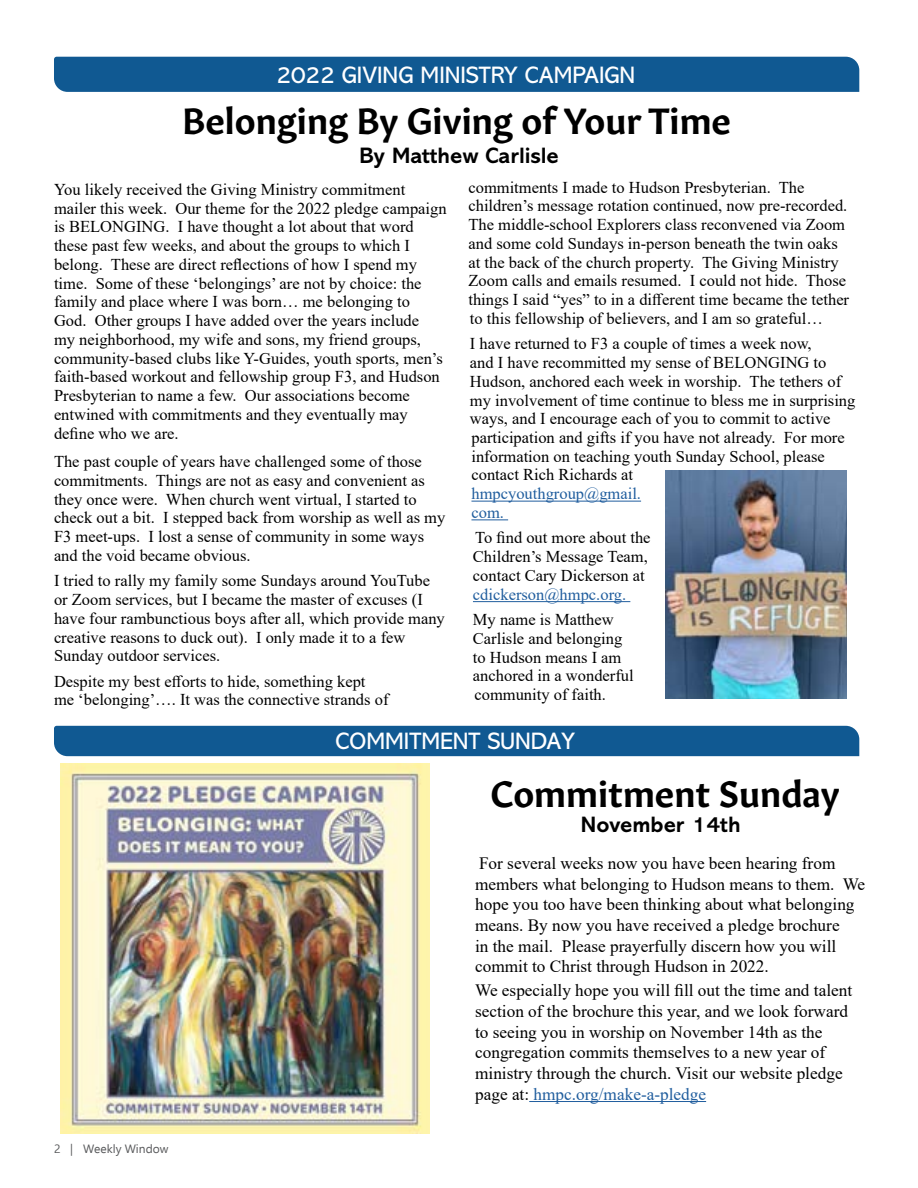
<style>
.page{position:relative;width:918px;height:1188px;background:#fff}
.page>*{position:absolute;margin:0;border:0;box-sizing:border-box;transform-origin:0 0}
.t1{font:600 36px "Gitan Latn";color:#000}
.t2{font:24px "Abadi MT Pro";color:#fff}
.t3{font:700 22.5px "Abadi MT Pro";color:#000}
.t4{font:17.25px/20.7px "Times New Roman";color:#000}
.t5{font:16.5px/18.8px "Times New Roman";color:#000}
.t6{font:16.5px/18.8px "Times New Roman";color:#215e9e}
.t7{font:12px "Ebrima";color:#58595b}
.s1{color:#215e9e}
</style>
<div class="page">
<div style="left:54px;top:726px;width:805px;height:30px;background:#105992"></div>
<div style="left:54px;top:57px;width:805px;height:35px;background:#105992"></div>
<hr style="left:471px;top:501px;width:170px;height:1px;background:#215e9e">
<hr style="left:471px;top:519px;width:37px;height:1px;background:#215e9e">
<hr style="left:473px;top:601px;width:157px;height:1px;background:#215e9e">
<hr style="left:529px;top:1101px;width:177px;height:1px;background:#215e9e">
<img style="left:665px;top:471px;width:181px;height:227px">
<img style="left:61px;top:764px;width:369px;height:370px">
<h2 class="t2" style="left:277px;top:61px;width:360px">2022 GIVING MINISTRY CAMPAIGN</h2>
<h1 class="t1" style="left:182px;top:90px;width:550px">Belonging By Giving of Your Time</h1>
<h3 class="t3" style="left:360px;top:142px;width:201px">By Matthew Carlisle</h3>
<p class="t5" style="left:54px;top:179px;width:394px">You likely received the Giving Ministry commitment mailer this week. Our theme for the 2022 pledge campaign is BELONGING. I have thought a lot about that word these past few weeks, and about the groups to which I belong. These are direct reflections of how I spend my time. Some of these ‘belongings’ are not by choice: the family and place where I was born… me belonging to<br>God. Other groups I have added over the years include<br>my neighborhood, my wife and sons, my friend groups, community-based clubs like Y-Guides, youth sports, men’s faith-based workout and fellowship group F3, and Hudson Presbyterian to name a few. Our associations become entwined with commitments and they eventually may define who we are.</p>
<p class="t5" style="left:54px;top:452px;width:393px">The past couple of years have challenged some of those commitments. Things are not as easy and convenient as they once were. When church went virtual, I started to check out a bit. I stepped back from worship as well as my F3 meet-ups. I lost a sense of community in some ways and the void became obvious.</p>
<p class="t5" style="left:54px;top:571px;width:392px">I tried to rally my family some Sundays around YouTube or Zoom services, but I became the master of excuses (I have four rambunctious boys after all, which provide many creative reasons to duck out). I only made it to a few Sunday outdoor services.</p>
<p class="t5" style="left:54px;top:671px;width:336px">Despite my best efforts to hide, something kept me ‘belonging’…. It was the connective strands of</p>
<p class="t5" style="left:468px;top:177px;width:382px">commitments I made to Hudson Presbyterian. The children’s message rotation continued, now pre-recorded.<br>The middle-school Explorers class reconvened via Zoom and some cold Sundays in-person beneath the twin oaks at the back of the church property. The Giving Ministry Zoom calls and emails resumed. I could not hide. Those things I said “yes” to in a different time became the tether to this fellowship of believers, and I am so grateful…</p>
<p class="t5" style="left:470px;top:334px;width:387px">I have returned to F3 a couple of times a week now,<br>and I have recommitted my sense of BELONGING to Hudson, anchored each week in worship. The tethers of my involvement of time continue to bless me in surprising ways, and I encourage each of you to commit to active participation and gifts if you have not already. For more information on teaching youth Sunday School, please contact Rich Richards at</p>
<p class="t6" style="left:471px;top:484px;width:171px">hmpcyouthgroup@gmail. com.</p>
<p class="t5" style="left:473px;top:528px;width:179px">To find out more about the<br>Children’s Message Team, contact Cary Dickerson at</p>
<p class="t6" style="left:473px;top:584px;width:155px">cdickerson@hmpc.org.</p>
<p class="t5" style="left:473px;top:610px;width:162px">My name is Matthew<br>Carlisle and belonging to Hudson means I am anchored in a wonderful community of faith.</p>
<h2 class="t2" style="left:336px;top:728px;width:241px">COMMITMENT SUNDAY</h2>
<h1 class="t1" style="left:490px;top:763px;width:351px">Commitment Sunday</h1>
<h3 class="t3" style="left:581px;top:812px;width:161px">November 14th</h3>
<p class="t7" style="left:54px;top:1140px;width:116px">2 | Weekly Window</p>
<p class="t4" style="left:475px;top:852px;width:392px">For several weeks now you have been hearing from members what belonging to Hudson means to them. We hope you too have been thinking about what belonging means. By now you have received a pledge brochure<br>in the mail. Please prayerfully discern how you will commit to Christ through Hudson in 2022.</p>
<p class="t4" style="left:475px;top:979px;width:379px">We especially hope you will fill out the time and talent section of the brochure this year, and we look forward to seeing you in worship on November 14th as the congregation commits themselves to a new year of ministry through the church. Visit our website pledge page at: <span class="s1">hmpc.org/make-a-pledge</span></p>
</div>
